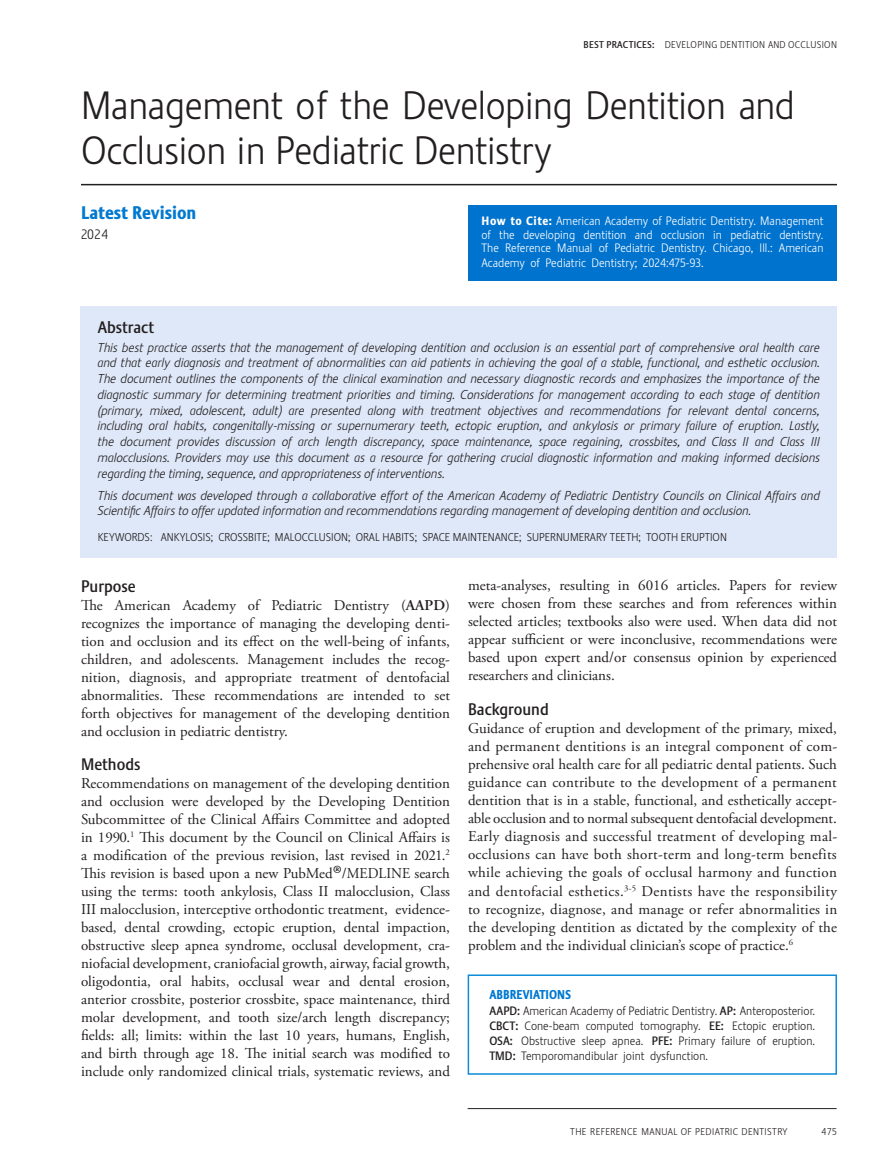
<style>
.page{position:relative;width:891px;height:1175px;background:#fff}
.page>*{position:absolute;margin:0;border:0;box-sizing:border-box;transform-origin:0 0}
.section_title{font:300 39px/45px "Stalemate LF";letter-spacing:-.01em;color:#231f20}
.headline{font:800 18px "Stalemate LF";color:#0079d1}
.sub_head{font:500 16.5px "Stalemate LF";color:#231f20}
.body_copy{font:15.3px "Adobe Garamond Pro";color:#231f20}
.body_copy-2{font:15px/18px "Adobe Garamond Pro";color:#231f20;text-align:justify}
.Body_Text_FIRST{font:15px/18px "Adobe Garamond Pro";color:#231f20;text-align:justify}
.author{font:300 13.5px "Stalemate LF";color:#231f20}
.abstract_copy{font:italic 300 12.75px/15.8px "Stalemate LF";letter-spacing:-.005em;color:#231f20;text-align:justify}
.foot_notes{font:800 12.75px "Stalemate LF";color:#0079d1;scale:.94 1}
.foot_notes-2{font:300 12px/13.5px "Stalemate LF";color:#fff;text-align:justify}
.foot_notes-3{font:300 12px/15px "Stalemate LF";color:#231f20;text-align:justify}
.Body_Text_FIRST-2{font:300 11.25px "Stalemate LF";color:#231f20}
.t1{font:300 9.75px "Stalemate LF";letter-spacing:.035em;color:#231f20}
.s1{font-weight:500}
.s2{font-weight:800}
.s3{font-weight:600}
.s4{font-size:28.5px}
.s5{font-size:15px}
.s6{font-size:14.85px}
</style>
<div class="page">
<hr style="left:468px;top:1108px;width:369px;height:1px;background:#231f20">
<hr style="left:81px;top:184px;width:756px;height:1px;background:#231f20">
<div style="left:468px;top:205px;width:369px;height:76px;background:#0073ce"></div>
<div style="left:81px;top:306px;width:756px;height:251px;background:#dfe8f8"></div>
<div style="left:468px;top:974px;width:369px;height:100px;border:2px solid #0d8cd8"></div>
<p class="t1" style="left:584px;top:39px;width:255px"><span class="s1">BEST PRACTICES:</span> DEVELOPING DENTITION AND OCCLUSION</p>
<p class="section_title" style="left:81px;top:83px;width:715px">Management of the Developing Dentition and<br>Occlusion in Pediatric Dentistry</p>
<p class="headline" style="left:81px;top:202px;width:117px">Latest Revision</p>
<p class="author" style="left:81px;top:226px;width:29px">2024</p>
<p class="foot_notes-2" style="left:482px;top:214px;width:344px"><span class="s2">How to Cite:</span> American Academy of Pediatric Dentistry. Management of the developing dentition and occlusion in pediatric dentistry.<br>The Reference Manual of Pediatric Dentistry. Chicago, Ill.: American</p>
<p class="foot_notes-2" style="left:482px;top:256px;width:224px">Academy of Pediatric Dentistry; 2024:475-93.</p>
<p class="sub_head" style="left:98px;top:318px;width:58px">Abstract</p>
<p class="abstract_copy" style="left:98px;top:339px;width:724px">This best practice asserts that the management of developing dentition and occlusion is an essential part of comprehensive oral health care and that early diagnosis and treatment of abnormalities can aid patients in achieving the goal of a stable, functional, and esthetic occlusion.<br>The document outlines the components of the clinical examination and necessary diagnostic records and emphasizes the importance of the diagnostic summary for determining treatment priorities and timing. Considerations for management according to each stage of dentition (primary, mixed, adolescent, adult) are presented along with treatment objectives and recommendations for relevant dental concerns, including oral habits, congenitally-missing or supernumerary teeth, ectopic eruption, and ankylosis or primary failure of eruption. Lastly, the document provides discussion of arch length discrepancy, space maintenance, space regaining, crossbites, and Class II and Class III malocclusions. Providers may use this document as a resource for gathering crucial diagnostic information and making informed decisions regarding the timing, sequence, and appropriateness of interventions.</p>
<p class="abstract_copy" style="left:98px;top:487px;width:724px">This document was developed through a collaborative effort of the American Academy of Pediatric Dentistry Councils on Clinical Affairs and<br>Scientific Affairs to offer updated information and recommendations regarding management of developing dentition and occlusion.</p>
<p class="Body_Text_FIRST-2" style="left:98px;top:530px;width:631px">KEYWORDS: ANKYLOSIS; CROSSBITE; MALOCCLUSION; ORAL HABITS; SPACE MAINTENANCE; SUPERNUMERARY TEETH; TOOTH ERUPTION</p>
<p class="sub_head" style="left:81px;top:576px;width:56px">Purpose</p>
<p class="body_copy-2" style="left:81px;top:597px;width:371px">The American Academy of Pediatric Dentistry (<span class="s3">AAPD</span>) recognizes the importance of managing the developing denti&shy;tion and occlusion and its effect on the well-being of infants, children, and adolescents. Management includes the recog&shy;nition, diagnosis, and appropriate treatment of dentofacial abnormalities. These recommendations are intended to set forth objectives for management of the developing dentition and occlusion in pediatric dentistry.</p>
<p class="sub_head" style="left:81px;top:754px;width:61px">Methods</p>
<p class="body_copy-2" style="left:81px;top:774px;width:371px">Recommendations on management of the developing dentition and occlusion were developed by the Developing Dentition Subcommittee of the Clinical Affairs Committee and adopted in 1990.<sup>1</sup> This document by the Council on Clinical Affairs is a modification of the previous revision, last revised in 2021.<sup>2<br></sup>This revision is based upon a new PubMed<span class="s4">®</span>/MEDLINE search using the terms: tooth ankylosis, Class II malocclusion, Class III malocclusion, interceptive orthodontic treatment, evidence&shy;based, dental crowding, ectopic eruption, dental impaction, obstructive sleep apnea syndrome, occlusal development, cra&shy;niofacial development, craniofacial growth, airway, facial growth, oligodontia, oral habits, occlusal wear and dental erosion, anterior crossbite, posterior crossbite, space maintenance, third molar development, and tooth size/arch length discrepancy; fields: all; limits: within the last 10 years, humans, English, and birth through age 18. The initial search was modified to include only randomized clinical trials, systematic reviews, and</p>
<p class="body_copy-2" style="left:468px;top:577px;width:371px">meta-analyses, resulting in 6016 articles. Papers for review were chosen from these searches and from references within selected articles; textbooks also were used. When data did not appear sufficient or were inconclusive, recommendations were</p>
<p class="body_copy" style="left:468px;top:648px;width:371px"><span class="s5">based</span> upon expert and/or consensus opinio<span class="s6">n by experienced</span></p>
<p class="body_copy-2" style="left:468px;top:667px;width:148px"><span class="s6">researchers</span> and clinicians.</p>
<p class="sub_head" style="left:468px;top:699px;width:82px">Background</p>
<p class="Body_Text_FIRST" style="left:468px;top:720px;width:371px">Guidance of eruption and development of the primary, mixed, and permanent dentitions is an integral component of com&shy;prehensive oral health care for all pediatric dental patients. Such guidance can contribute to the development of a permanent dentition that is in a stable, functional, and esthetically accept&shy;able occlusion and to normal subsequent dentofacial development.<br>Early diagnosis and successful treatment of developing mal&shy;occlusions can have both short-term and long-term benefits while achieving the goals of occlusal harmony and function and dentofacial esthetics.<sup>3-5</sup> Dentists have the responsibility to recognize, diagnose, and manage or refer abnormalities in the developing dentition as dictated by the complexity of the problem and the individual clinician’s scope of practice.<sup>6</sup></p>
<p class="foot_notes" style="left:489px;top:986px;width:88px">ABBREVIATIONS</p>
<p class="foot_notes-3" style="left:489px;top:1003px;width:327px"><span class="s1">AAPD:</span> American Academy of Pediatric Dentistry. <span class="s1">AP:</span> Anteroposterior.<br><span class="s1">CBCT:</span> Cone-beam computed tomography. <span class="s1">EE:</span> Ectopic eruption.<br><span class="s1">OSA:</span> Obstructive sleep apnea. <span class="s1">PFE:</span> Primary failure of eruption.<br><span class="s1">TMD:</span> Temporomandibular joint dysfunction.</p>
<p class="t1" style="left:570px;top:1126px;width:219px">THE REFERENCE MANUAL OF PEDIATRIC DENTISTRY</p>
<p class="t1" style="left:822px;top:1126px;width:17px">475</p>
</div>
